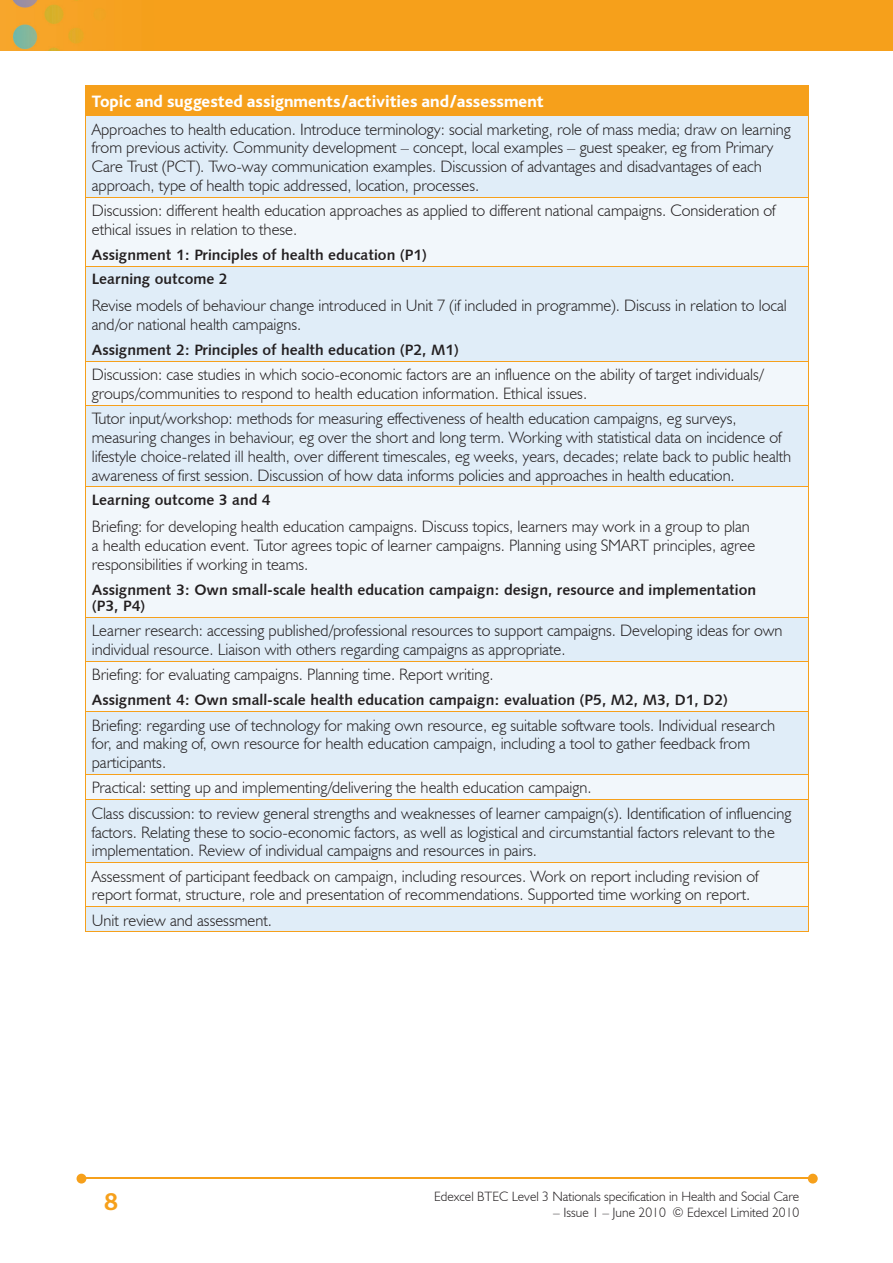
<style>
.page{position:relative;width:893px;height:1263px;background:#fff}
.page>*{position:absolute;margin:0;border:0;box-sizing:border-box;transform-origin:0 0}
.t1{font:700 25.5px "Bliss";color:#f6a01b}
.t2{font:800 17.25px "Bliss";color:#fff}
.t3{font:300 16.5px/18.8px "Humanist 521 BT";color:#231f20}
.t4{font:15px/24.2px "Humanist 531 BT Bold A";color:#231f20}
.t5{font:300 13.5px "Humanist 521 BT";color:#231f20}
</style>
<div class="page">
<img style="left:0;top:0;width:893px;height:51px">
<hr style="left:82px;top:1178px;width:728px;height:1px;background:#f6a01b">
<svg style="left:808px;top:1174px;width:10px;height:9px"></svg>
<svg style="left:77px;top:1174px;width:9px;height:9px"></svg>
<div style="left:85px;top:85px;width:723px;height:31px;background:#f6a01b"></div>
<div style="left:86px;top:116px;width:722px;height:746px;background:#e0edf8"></div>
<svg style="left:86px;top:198px;width:722px;height:601px;fill:#f2f7fb"></svg>
<div style="left:85px;top:863px;width:723px;height:44px;background:#f2f7fb"></div>
<div style="left:85px;top:907px;width:723px;height:25px;background:#e0edf8"></div>
<hr style="left:85px;top:115px;width:724px;height:1px;background:#f6a01b">
<svg style="left:808px;top:86px;width:1px;height:29px"></svg>
<hr style="left:85px;top:85px;width:724px;height:1px;background:#f6a01b">
<hr style="left:85px;top:116px;width:1px;height:81px;background:#f6a01b">
<hr style="left:808px;top:116px;width:1px;height:81px;background:#f6a01b">
<hr style="left:85px;top:198px;width:1px;height:68px;background:#f6a01b">
<hr style="left:808px;top:198px;width:1px;height:68px;background:#f6a01b">
<hr style="left:85px;top:197px;width:724px;height:1px;background:#f6a01b">
<hr style="left:85px;top:267px;width:1px;height:94px;background:#f6a01b">
<hr style="left:808px;top:267px;width:1px;height:94px;background:#f6a01b">
<hr style="left:85px;top:266px;width:724px;height:1px;background:#f6a01b">
<hr style="left:85px;top:362px;width:1px;height:43px;background:#f6a01b">
<hr style="left:808px;top:362px;width:1px;height:43px;background:#f6a01b">
<hr style="left:85px;top:361px;width:724px;height:1px;background:#f6a01b">
<hr style="left:85px;top:406px;width:1px;height:81px;background:#f6a01b">
<hr style="left:808px;top:406px;width:1px;height:81px;background:#f6a01b">
<hr style="left:85px;top:405px;width:724px;height:1px;background:#f6a01b">
<hr style="left:85px;top:487px;width:1px;height:130px;background:#f6a01b">
<hr style="left:808px;top:487px;width:1px;height:130px;background:#f6a01b">
<hr style="left:85px;top:487px;width:724px;height:1px;background:#f6a01b">
<hr style="left:85px;top:618px;width:1px;height:43px;background:#f6a01b">
<hr style="left:808px;top:618px;width:1px;height:43px;background:#f6a01b">
<hr style="left:85px;top:617px;width:724px;height:1px;background:#f6a01b">
<hr style="left:85px;top:662px;width:1px;height:49px;background:#f6a01b">
<hr style="left:808px;top:662px;width:1px;height:49px;background:#f6a01b">
<hr style="left:85px;top:661px;width:724px;height:1px;background:#f6a01b">
<hr style="left:85px;top:712px;width:1px;height:62px;background:#f6a01b">
<hr style="left:808px;top:712px;width:1px;height:62px;background:#f6a01b">
<hr style="left:85px;top:711px;width:724px;height:1px;background:#f6a01b">
<svg style="left:85px;top:775px;width:1px;height:24px"></svg>
<svg style="left:808px;top:775px;width:1px;height:24px"></svg>
<hr style="left:85px;top:774px;width:724px;height:1px;background:#f6a01b">
<hr style="left:85px;top:800px;width:1px;height:62px;background:#f6a01b">
<hr style="left:808px;top:800px;width:1px;height:62px;background:#f6a01b">
<hr style="left:85px;top:799px;width:724px;height:1px;background:#f6a01b">
<hr style="left:85px;top:863px;width:1px;height:43px;background:#f6a01b">
<hr style="left:808px;top:863px;width:1px;height:43px;background:#f6a01b">
<hr style="left:85px;top:862px;width:724px;height:1px;background:#f6a01b">
<hr style="left:85px;top:932px;width:724px;height:1px;background:#f6a01b">
<svg style="left:85px;top:907px;width:1px;height:25px"></svg>
<svg style="left:808px;top:907px;width:1px;height:25px"></svg>
<hr style="left:85px;top:906px;width:724px;height:1px;background:#f6a01b">
<p class="t2" style="left:92px;top:93px;width:453px">Topic and suggested assignments/activities and/assessment</p>
<p class="t3" style="left:92px;top:119px;width:700px">Approaches to health education. Introduce terminology: social marketing, role of mass media; draw on learning from previous activity. Community development – concept, local examples – guest speaker, eg from Primary Care Trust (PCT). Two-way communication examples. Discussion of advantages and disadvantages of each approach, type of health topic addressed, location, processes.</p>
<p class="t3" style="left:92px;top:201px;width:685px">Discussion: different health education approaches as applied to different national campaigns. Consideration of ethical issues in relation to these.</p>
<p class="t4" style="left:92px;top:242px;width:337px">Assignment 1: Principles of health education (P1)<br>Learning outcome 2</p>
<p class="t3" style="left:92px;top:296px;width:696px">Revise models of behaviour change introduced in Unit 7 (if included in programme). Discuss in relation to local and/or national health campaigns.</p>
<p class="t4" style="left:92px;top:337px;width:369px">Assignment 2: Principles of health education (P2, M1)</p>
<p class="t3" style="left:92px;top:365px;width:673px">Discussion: case studies in which socio-economic factors are an influence on the ability of target individuals/ groups/communities to respond to health education information. Ethical issues.</p>
<p class="t3" style="left:92px;top:409px;width:701px">Tutor input/workshop: methods for measuring effectiveness of health education campaigns, eg surveys, measuring changes in behaviour, eg over the short and long term. Working with statistical data on incidence of lifestyle choice-related ill health, over different timescales, eg weeks, years, decades; relate back to public health awareness of first session. Discussion of how data informs policies and approaches in health education.</p>
<p class="t4" style="left:92px;top:487px;width:180px">Learning outcome 3 and 4</p>
<p class="t3" style="left:92px;top:517px;width:665px">Briefing: for developing health education campaigns. Discuss topics, learners may work in a group to plan a health education event. Tutor agrees topic of learner campaigns. Planning using SMART principles, agree responsibilities if working in teams.</p>
<p class="t4" style="left:92px;top:581px;width:666px;line-height:16.5px">Assignment 3: Own small-scale health education campaign: design, resource and implementation (P3, P4)</p>
<p class="t3" style="left:92px;top:621px;width:692px">Learner research: accessing published/professional resources to support campaigns. Developing ideas for own individual resource. Liaison with others regarding campaigns as appropriate.</p>
<p class="t3" style="left:92px;top:665px;width:403px">Briefing: for evaluating campaigns. Planning time. Report writing.</p>
<p class="t4" style="left:92px;top:688px;width:638px">Assignment 4: Own small-scale health education campaign: evaluation (P5, M2, M3, D1, D2)</p>
<p class="t3" style="left:92px;top:715px;width:685px">Briefing: regarding use of technology for making own resource, eg suitable software tools. Individual research for, and making of, own resource for health education campaign, including a tool to gather feedback from participants.</p>
<p class="t3" style="left:92px;top:775px;width:701px;line-height:25.3px">Practical: setting up and implementing/delivering the health education campaign.<br>Class discussion: to review general strengths and weaknesses of learner campaign(s). Identification of influencing</p>
<p class="t3" style="left:92px;top:822px;width:685px">factors. Relating these to socio-economic factors, as well as logistical and circumstantial factors relevant to the implementation. Review of individual campaigns and resources in pairs.</p>
<p class="t3" style="left:92px;top:866px;width:668px">Assessment of participant feedback on campaign, including resources. Work on report including revision of report format, structure, role and presentation of recommendations. Supported time working on report.</p>
<p class="t3" style="left:92px;top:910px;width:182px">Unit review and assessment.</p>
<h1 class="t1" style="left:104px;top:1189px;width:15px">8</h1>
<p class="t5" style="left:434px;top:1188px;width:367px">Edexcel BTEC Level 3 Nationals specification in Health and Social Care</p>
<p class="t5" style="left:553px;top:1204px;width:248px">– Issue 1 – June 2010 © Edexcel Limited 2010</p>
</div>
